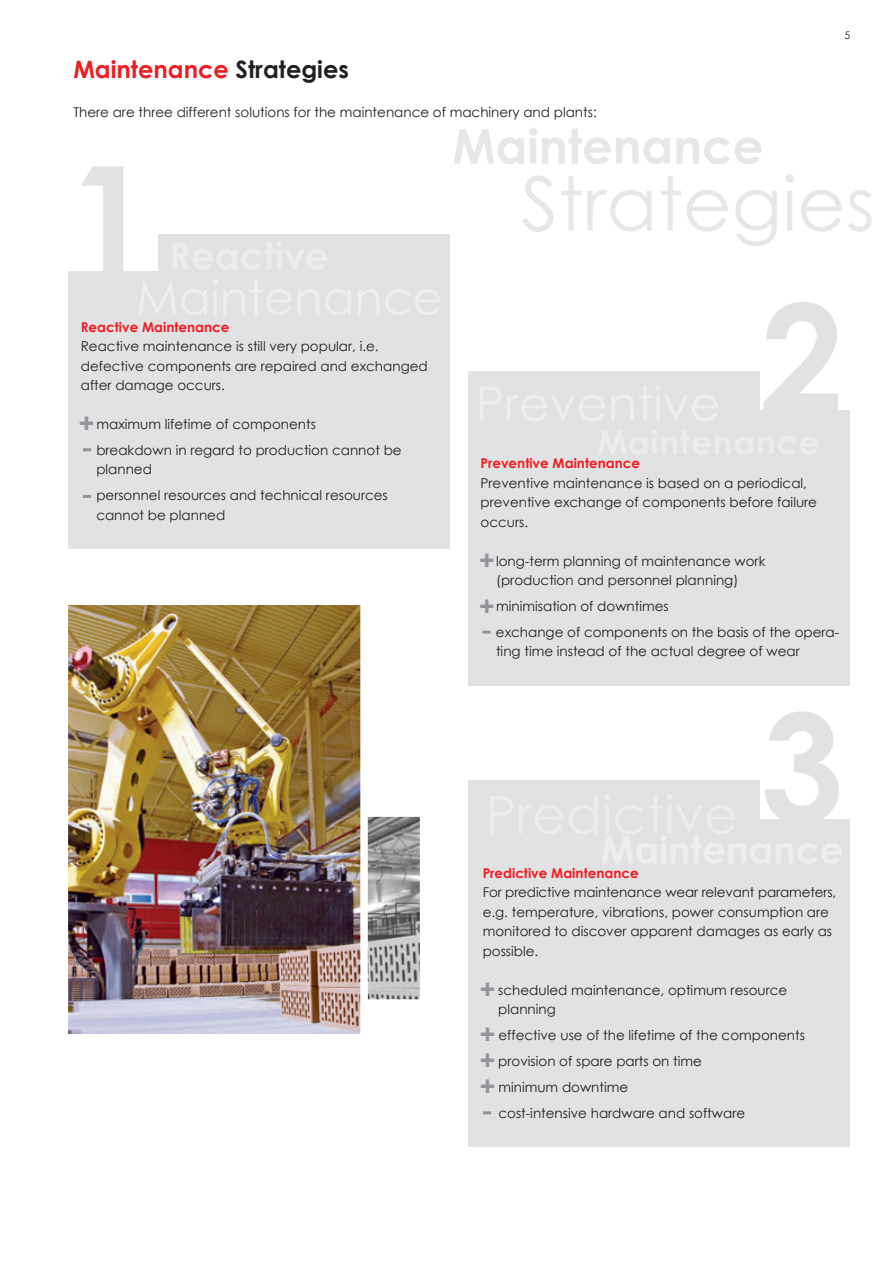
<style>
.page{position:relative;width:893px;height:1263px;background:#fff}
.page>*{position:absolute;margin:0;border:0;box-sizing:border-box;transform-origin:0 0}
.t1{font:700 150px "Century Gothic";color:#e1e2e4}
.t2{font:700 27px/45.5px "Century Gothic";color:#939598}
.t3{font:700 24px "Century Gothic";color:#ee1d23}
.t4{font:13.5px/19.5px "Century Gothic";color:#231f20}
.t5{font:700 13.5px "Century Gothic";color:#ee1d23}
.t6{font:10.5px "Century Gothic";color:#231f20}
.s1{color:#231f20}
</style>
<div class="page">
<svg style="left:454px;top:128px;width:307px;height:36px"></svg>
<svg style="left:522px;top:174px;width:319px;height:72px"></svg>
<img style="left:368px;top:818px;width:50px;height:180px">
<div style="left:61px;top:809px;width:366px;height:198px;border:8px solid #fff"></div>
<div style="left:468px;top:780px;width:381px;height:367px;background:#e1e2e4"></div>
<div style="left:468px;top:371px;width:381px;height:315px;background:#e1e2e4"></div>
<div style="left:68px;top:234px;width:382px;height:315px;background:#e1e2e4"></div>
<svg style="left:173px;top:242px;width:154px;height:27px"></svg>
<svg style="left:139px;top:280px;width:271px;height:35px"></svg>
<svg style="left:599px;top:430px;width:219px;height:24px"></svg>
<svg style="left:480px;top:385px;width:238px;height:36px"></svg>
<svg style="left:490px;top:795px;width:352px;height:69px"></svg>
<img style="left:70px;top:606px;width:289px;height:428px">
<div style="left:61px;top:597px;width:307px;height:500px;border:8px solid #fff"></div>
<div style="left:68px;top:162px;width:89px;height:109px;background:#fff"></div>
<div style="left:760px;top:300px;width:89px;height:110px;background:#fff"></div>
<div style="left:760px;top:709px;width:89px;height:110px;background:#fff"></div>
<svg style="left:83px;top:448px;width:8px;height:3px"></svg>
<svg style="left:83px;top:495px;width:8px;height:3px"></svg>
<svg style="left:482px;top:631px;width:9px;height:3px"></svg>
<svg style="left:483px;top:1111px;width:8px;height:3px"></svg>
<h3 class="t3" style="left:73px;top:53px;width:277px">Maintenance <span class="s1">Strategies</span></h3>
<p class="t4" style="left:73px;top:102px;width:525px">There are three different solutions for the maintenance of machinery and plants:</p>
<h1 class="t1" style="left:68px;top:123px;width:85px">1</h1>
<p class="t6" style="left:845px;top:28px;width:7px">5</p>
<p class="t5" style="left:81px;top:318px;width:150px">Reactive Maintenance</p>
<p class="t4" style="left:81px;top:336px;width:348px">Reactive maintenance is still very popular, i.e. defective components are repaired and exchanged after damage occurs.</p>
<p class="t4" style="left:96px;top:411px;width:307px;line-height:26px">maximum lifetime of components<br>breakdown in regard to production cannot be</p>
<p class="t4" style="left:96px;top:456px;width:293px;line-height:26px">planned<br>personnel resources and technical resources</p>
<p class="t4" style="left:96px;top:505px;width:130px">cannot be planned</p>
<h2 class="t2" style="left:79px;top:400px;width:18px">+</h2>
<h1 class="t1" style="left:760px;top:261px;width:85px">2</h1>
<p class="t5" style="left:480px;top:454px;width:161px">Preventive Maintenance</p>
<p class="t4" style="left:480px;top:472px;width:338px">Preventive maintenance is based on a periodical, preventive exchange of components before failure occurs.</p>
<p class="t4" style="left:496px;top:550px;width:271px">long-term planning of maintenance work (production and personnel planning)</p>
<p class="t4" style="left:496px;top:593px;width:345px;line-height:26px">minimisation of downtimes<br>exchange of components on the basis of the opera-</p>
<p class="t4" style="left:496px;top:641px;width:305px">ting time instead of the actual degree of wear</p>
<h2 class="t2" style="left:479px;top:537px;width:18px">+ +</h2>
<h1 class="t1" style="left:760px;top:671px;width:85px">3</h1>
<p class="t5" style="left:483px;top:864px;width:158px">Predictive Maintenance</p>
<p class="t4" style="left:483px;top:882px;width:355px">For predictive maintenance wear relevant parameters, e.g. temperature, vibrations, power consumption are monitored to discover apparent damages as early as possible.</p>
<p class="t4" style="left:498px;top:979px;width:291px">scheduled maintenance, optimum resource planning</p>
<p class="t4" style="left:498px;top:1022px;width:308px;line-height:26px">effective use of the lifetime of the components provision of spare parts on time<br>minimum downtime<br>cost-intensive hardware and software</p>
<h2 class="t2" style="left:479px;top:966px;width:18px;line-height:44.7px">+ +</h2>
<h2 class="t2" style="left:479px;top:1046px;width:18px;line-height:25.8px">+ +</h2>
</div>
